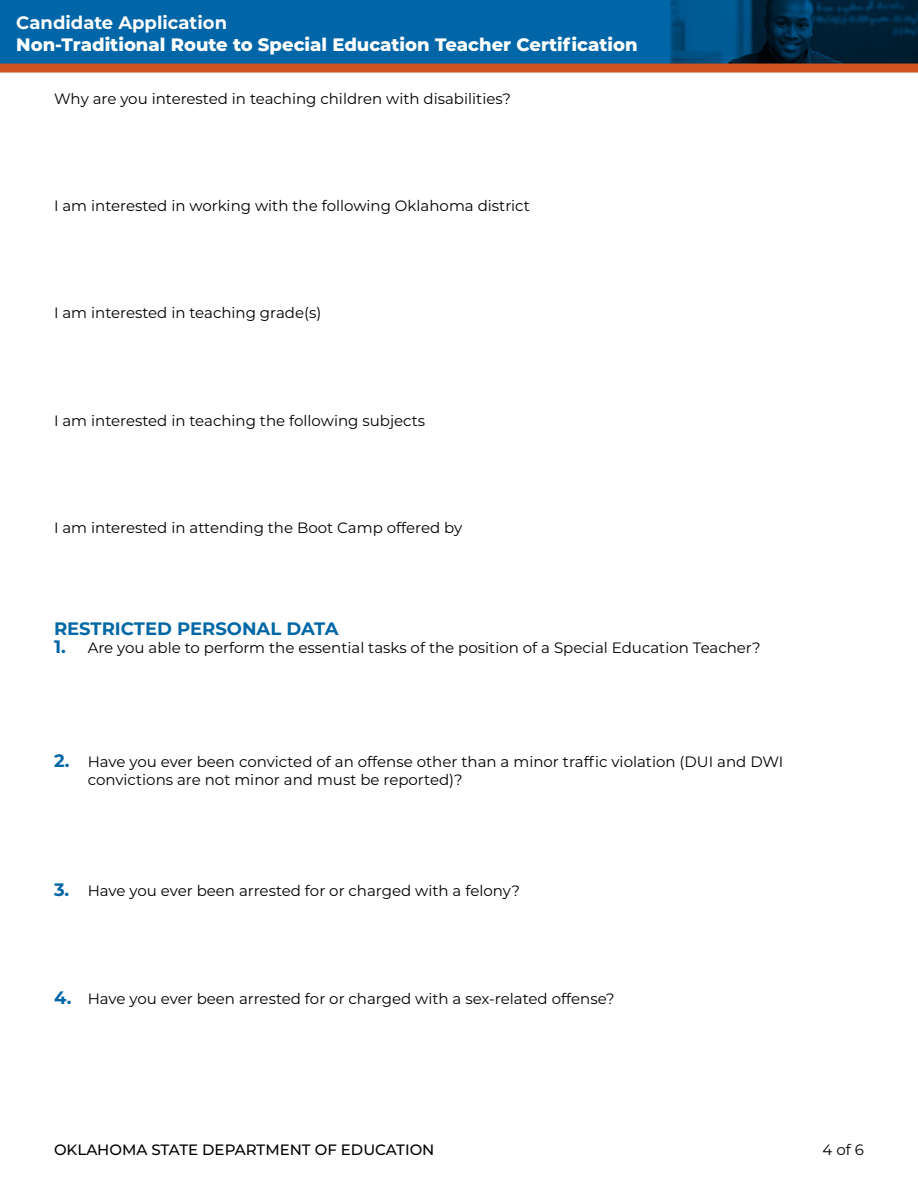
<style>
.page{position:relative;width:918px;height:1188px;background:#fff}
.page>*{position:absolute;margin:0;border:0;box-sizing:border-box;transform-origin:0 0}
.t1{font:800 18px "Montserrat";color:#fff}
.t2{font:700 18px "Montserrat";color:#0067a5}
.t3{font:700 18px "Montserrat";color:#fff}
.t4{font:15px/18px "Montserrat";color:#000}
.t5{font:500 15px "Montserrat";color:#000}
.s1{font-weight:700;font-size:18px;color:#0066a8}
</style>
<div class="page">
<div style="left:0;top:0;width:918px;height:68px;background:#0066a8"></div>
<img style="left:676px;top:0;width:242px;height:64px">
<svg style="left:654px;top:0;width:22px;height:64px"></svg>
<div style="left:0;top:64px;width:918px;height:9px;background:#d15420"></div>
<p class="t3" style="left:16px;top:10px;width:212px">Candidate Application</p>
<p class="t1" style="left:16px;top:31px;width:623px">Non-Traditional Route to Special Education Teacher Certification</p>
<p class="t4" style="left:54px;top:89px;width:459px">Why are you interested in teaching children with disabilities?</p>
<p class="t4" style="left:54px;top:196px;width:477px">I am interested in working with the following Oklahoma district</p>
<p class="t4" style="left:54px;top:304px;width:269px">I am interested in teaching grade(s)</p>
<p class="t4" style="left:54px;top:411px;width:373px">I am interested in teaching the following subjects</p>
<p class="t4" style="left:54px;top:518px;width:410px">I am interested in attending the Boot Camp offered by</p>
<p class="t2" style="left:54px;top:616px;width:286px">RESTRICTED PERSONAL DATA</p>
<p class="t4" style="left:54px;top:639px;width:708px"><span class="s1">1.</span> Are you able to perform the essential tasks of the position of a Special Education Teacher?</p>
<p class="t4" style="left:88px;top:753px;width:697px;text-indent:-34px"><span class="s1">2.</span> Have you ever been convicted of an offense other than a minor traffic violation (DUI and DWI convictions are not minor and must be reported)?</p>
<p class="t4" style="left:54px;top:881px;width:467px"><span class="s1">3.</span> Have you ever been arrested for or charged with a felony?</p>
<p class="t4" style="left:54px;top:989px;width:562px"><span class="s1">4.</span> Have you ever been arrested for or charged with a sex-related offense?</p>
<p class="t5" style="left:54px;top:1139px;width:382px">OKLAHOMA STATE DEPARTMENT OF EDUCATION</p>
<p class="t4" style="left:823px;top:1140px;width:43px">4 of 6</p>
</div>
